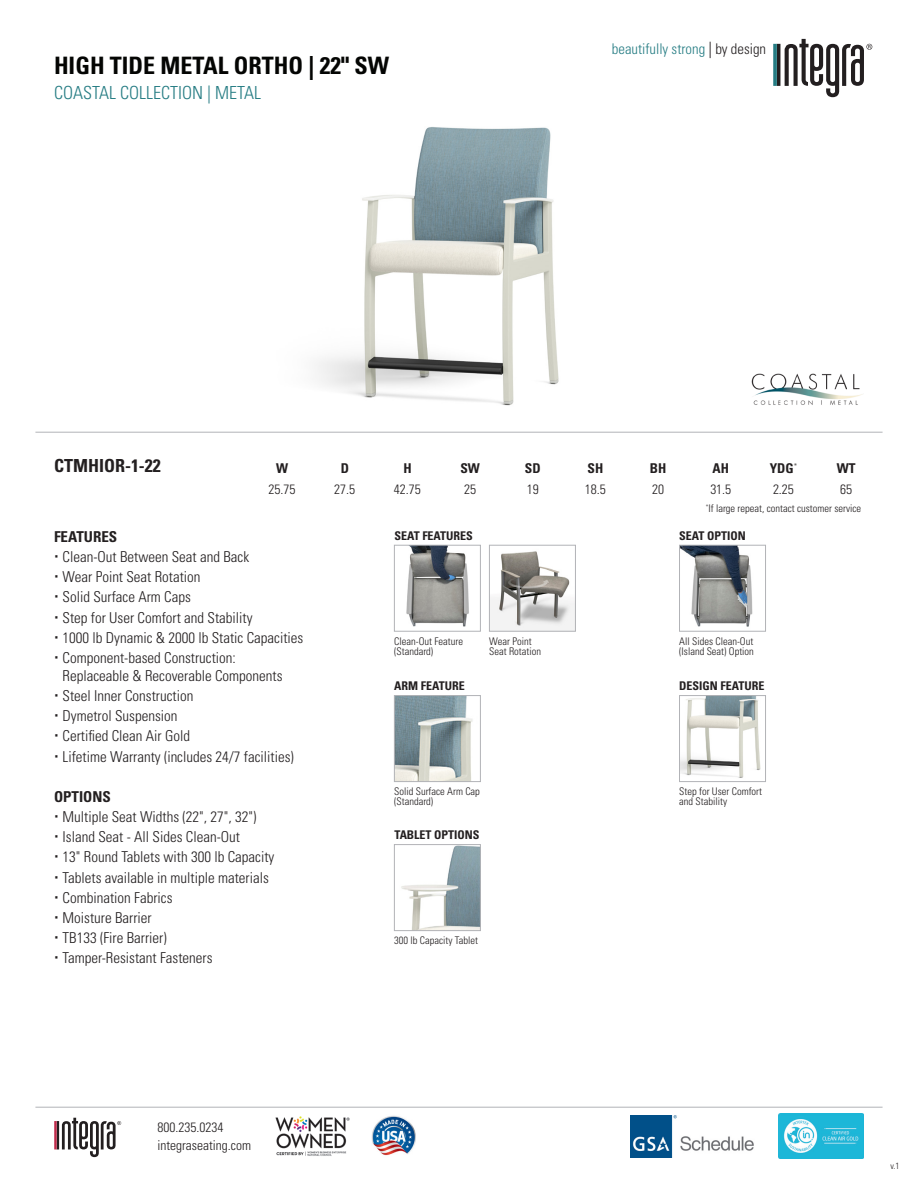
<style>
.page{position:relative;width:918px;height:1188px;background:#fff}
.page>*{position:absolute;margin:0;border:0;box-sizing:border-box;transform-origin:0 0}
.t1{font:700 condensed 24px "Univers LT Std";color:#040503}
.t2{font:300 condensed 18px "Univers LT Std";color:#257c83}
.t3{font:700 condensed 18px "Univers LT Std";color:#231f20}
.t4{font:300 condensed 15px/18px "Univers LT Std";color:#231f20}
.t5{font:700 condensed 15px "Univers LT Std";color:#231f20}
.t6{font:300 condensed 14.7px "Univers LT Std";color:#257c83}
.t7{font:300 condensed 13.5px/18px "Univers LT Std";color:#231f20}
.t8{font:700 condensed 13.5px "Univers LT Std";color:#231f20}
.t9{font:700 condensed 12px "Univers LT Std";color:#231f20}
.t10{font:300 condensed 10.5px/10.5px "Univers LT Std";color:#231f20}
.t11{font:300 condensed 9px "Univers LT Std";color:#231f20}
.s1{font-size:16.35px;color:#231f20}
.s2{color:#231f20}
</style>
<div class="page">
<img style="left:751px;top:373px;width:112px;height:32px">
<svg style="left:54px;top:1118px;width:67px;height:39px"></svg>
<img style="left:372px;top:1115px;width:44px;height:41px">
<img style="left:275px;top:1116px;width:75px;height:40px">
<img style="left:779px;top:1114px;width:85px;height:44px">
<hr style="left:35px;top:432px;width:848px;height:1px;background:#b2b3b7">
<hr style="left:35px;top:1107px;width:848px;height:1px;background:#b2b3b7">
<svg style="left:773px;top:39px;width:99px;height:58px"></svg>
<img style="left:630px;top:1115px;width:124px;height:42px">
<img style="left:401px;top:846px;width:78px;height:83px">
<div style="left:394px;top:844px;width:87px;height:87px;border:1px solid #b2b3b7"></div>
<img style="left:491px;top:551px;width:83px;height:78px">
<div style="left:489px;top:545px;width:87px;height:86px;border:1px solid #b2b3b7"></div>
<img style="left:406px;top:547px;width:63px;height:80px">
<div style="left:394px;top:545px;width:87px;height:86px;border:1px solid #b2b3b7"></div>
<img style="left:681px;top:547px;width:72px;height:80px">
<div style="left:679px;top:545px;width:87px;height:86px;border:1px solid #b2b3b7"></div>
<img style="left:315px;top:127px;width:244px;height:279px">
<img style="left:396px;top:697px;width:77px;height:83px">
<div style="left:394px;top:695px;width:87px;height:87px;border:1px solid #b2b3b7"></div>
<img style="left:681px;top:697px;width:80px;height:81px">
<div style="left:679px;top:695px;width:87px;height:87px;border:1px solid #b2b3b7"></div>
<p class="t1" style="left:54px;top:50px;width:337px">HIGH TIDE METAL ORTHO | 22" SW</p>
<p class="t2" style="left:54px;top:82px;width:209px">COASTAL COLLECTION | METAL</p>
<p class="t6" style="left:612px;top:40px;width:156px">beautifully strong <span class="s1">|</span> <span class="s2">by design</span></p>
<p class="t3" style="left:54px;top:455px;width:108px">CTMHIOR-1-22</p>
<p class="t8" style="left:276px;top:460px;width:14px">W</p>
<p class="t8" style="left:341px;top:460px;width:10px">D</p>
<p class="t8" style="left:403px;top:460px;width:10px">H</p>
<p class="t8" style="left:460px;top:460px;width:21px">SW</p>
<p class="t8" style="left:525px;top:460px;width:17px">SD</p>
<p class="t8" style="left:588px;top:460px;width:17px">SH</p>
<p class="t8" style="left:650px;top:460px;width:18px">BH</p>
<p class="t8" style="left:713px;top:460px;width:18px">AH</p>
<p class="t8" style="left:770px;top:460px;width:29px">YDG<sup>*</sup></p>
<p class="t8" style="left:837px;top:460px;width:20px">WT</p>
<p class="t7" style="left:269px;top:480px;width:28px">25.75</p>
<p class="t7" style="left:334px;top:480px;width:22px">27.5</p>
<p class="t7" style="left:394px;top:480px;width:28px">42.75</p>
<p class="t7" style="left:464px;top:480px;width:13px">25</p>
<p class="t7" style="left:527px;top:480px;width:13px">19</p>
<p class="t7" style="left:585px;top:480px;width:22px">18.5</p>
<p class="t7" style="left:652px;top:480px;width:13px">20</p>
<p class="t7" style="left:710px;top:480px;width:22px">31.5</p>
<p class="t7" style="left:773px;top:480px;width:22px">2.25</p>
<p class="t7" style="left:840px;top:480px;width:13px">65</p>
<p class="t10" style="left:706px;top:503px;width:157px"><sup>*</sup>If large repeat, contact customer service</p>
<p class="t5" style="left:54px;top:527px;width:65px">FEATURES</p>
<p class="t4" style="left:63px;top:548px;width:188px">Clean-Out Between Seat and Back</p>
<p class="t4" style="left:63px;top:568px;width:139px">Wear Point Seat Rotation</p>
<p class="t4" style="left:63px;top:588px;width:130px">Solid Surface Arm Caps</p>
<p class="t4" style="left:63px;top:608px;width:191px">Step for User Comfort and Stability</p>
<p class="t4" style="left:63px;top:629px;width:242px">1000 lb Dynamic &amp; 2000 lb Static Capacities</p>
<p class="t4" style="left:63px;top:649px;width:221px">Component-based Construction:<br>Replaceable &amp; Recoverable Components</p>
<p class="t4" style="left:63px;top:687px;width:132px">Steel Inner Construction</p>
<p class="t4" style="left:63px;top:707px;width:116px">Dymetrol Suspension</p>
<p class="t4" style="left:63px;top:727px;width:129px">Certified Clean Air Gold</p>
<p class="t4" style="left:63px;top:747px;width:233px">Lifetime Warranty (includes 24/7 facilities)</p>
<p class="t5" style="left:54px;top:787px;width:58px">OPTIONS</p>
<p class="t4" style="left:63px;top:808px;width:195px">Multiple Seat Widths (22", 27", 32")</p>
<p class="t4" style="left:63px;top:828px;width:179px">Island Seat - All Sides Clean-Out</p>
<p class="t4" style="left:63px;top:848px;width:213px">13" Round Tablets with 300 lb Capacity</p>
<p class="t4" style="left:63px;top:868px;width:208px">Tablets available in multiple materials</p>
<p class="t4" style="left:63px;top:888px;width:111px">Combination Fabrics</p>
<p class="t4" style="left:63px;top:909px;width:91px">Moisture Barrier</p>
<p class="t4" style="left:63px;top:929px;width:106px">TB133 (Fire Barrier)</p>
<p class="t4" style="left:63px;top:949px;width:151px">Tamper-Resistant Fasteners</p>
<p class="t9" style="left:394px;top:528px;width:80px">SEAT FEATURES</p>
<p class="t9" style="left:679px;top:528px;width:68px">SEAT OPTION</p>
<p class="t10" style="left:394px;top:636px;width:70px">Clean-Out Feature</p>
<p class="t10" style="left:394px;top:646px;width:41px">(Standard)</p>
<p class="t10" style="left:679px;top:636px;width:76px">All Sides Clean-Out</p>
<p class="t10" style="left:679px;top:646px;width:76px">(Island Seat) Option</p>
<p class="t10" style="left:489px;top:636px;width:53px">Wear Point<br>Seat Rotation</p>
<p class="t9" style="left:679px;top:679px;width:87px">DESIGN FEATURE</p>
<p class="t9" style="left:394px;top:679px;width:72px">ARM FEATURE</p>
<p class="t10" style="left:394px;top:786px;width:87px">Solid Surface Arm Cap</p>
<p class="t10" style="left:394px;top:797px;width:41px">(Standard)</p>
<p class="t10" style="left:679px;top:786px;width:84px">Step for User Comfort and Stability</p>
<p class="t9" style="left:394px;top:827px;width:87px">TABLET OPTIONS</p>
<p class="t10" style="left:394px;top:935px;width:85px">300 lb Capacity Tablet</p>
<p class="t7" style="left:158px;top:1118px;width:95px">800.235.0234 integraseating.com</p>
<p class="t11" style="left:890px;top:1160px;width:11px">v.1</p>
</div>
